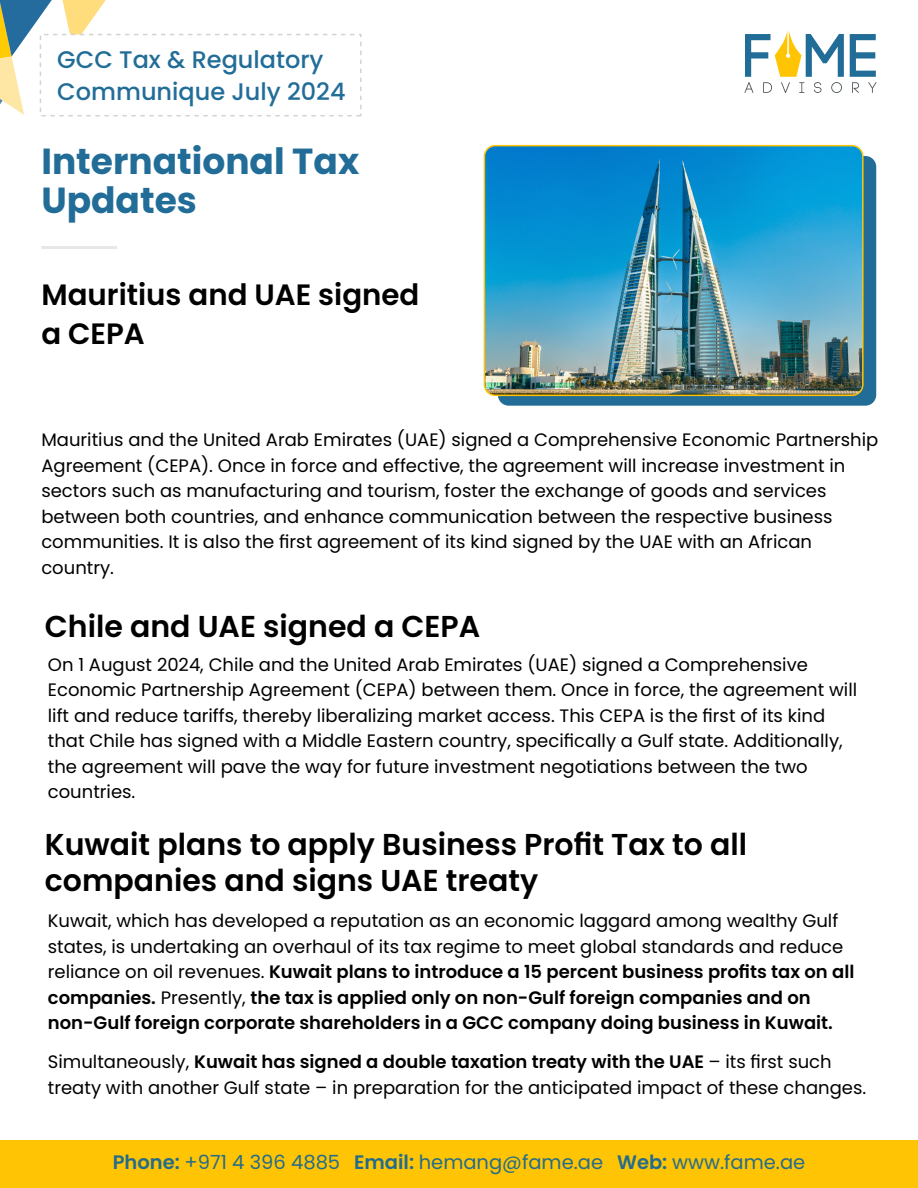
<style>
.page{position:relative;width:918px;height:1188px;background:#fff}
.page>*{position:absolute;margin:0;border:0;box-sizing:border-box;transform-origin:0 0}
.t1{font:700 36.15px/39px "Poppins";color:#226d98}
.t2{font:600 30.15px/36px "Poppins";color:#000}
.t3{font:600 29.4px/39px "Poppins";color:#000}
.t4{font:500 24px/32.4px "Poppins";color:#226d98}
.t5{font:19.5px "Poppins";color:#246c8a}
.t6{font:18px/25.5px "Poppins";color:#000}
.t7{font:600 18px/25.5px "Poppins";color:#000}
.s1{font-weight:400}
.s2{font-weight:600}
</style>
<div class="page">
<svg style="left:744px;top:30px;width:133px;height:63px"></svg>
<div style="left:498px;top:156px;width:378px;height:250px;background:#226d98;border-radius:11px"></div>
<hr style="left:41px;top:246px;width:76px;height:3px;background:#e6e7e8">
<img style="left:484px;top:147px;width:377px;height:247px">
<div style="left:484px;top:145px;width:380px;height:251px;border:2px solid #ffc505;border-radius:11px"></div>
<div style="left:0;top:1141px;width:918px;height:47px;background:#ffc505"></div>
<svg style="left:0;top:0;width:120px;height:117px"></svg>
<div style="left:40px;top:34px;width:322px;height:82px;background:#fff;border:2px dashed #d1d3d4"></div>
<h3 class="t4" style="left:57px;top:43px;width:290px">GCC Tax &amp; Regulatory<br>Communique July 2024</h3>
<h1 class="t1" style="left:41px;top:142px;width:319px">International Tax<br>Updates</h1>
<h3 class="t3" style="left:41px;top:275px;width:380px">Mauritius and UAE signed a CEPA</h3>
<p class="t6" style="left:41px;top:427px;width:839px">Mauritius and the United Arab Emirates (UAE) signed a Comprehensive Economic Partnership Agreement (CEPA). Once in force and effective, the agreement will increase investment in sectors such as manufacturing and tourism, foster the exchange of goods and services between both countries, and enhance communication between the respective business communities. It is also the first agreement of its kind signed by the UAE with an African country.</p>
<h2 class="t2" style="left:45px;top:608px;width:437px">Chile and UAE signed a CEPA</h2>
<p class="t6" style="left:48px;top:652px;width:811px">On 1 August 2024, Chile and the United Arab Emirates (UAE) signed a Comprehensive Economic Partnership Agreement (CEPA) between them. Once in force, the agreement will lift and reduce tariffs, thereby liberalizing market access. This CEPA is the first of its kind that Chile has signed with a Middle Eastern country, specifically a Gulf state. Additionally, the agreement will pave the way for future investment negotiations between the two countries.</p>
<h2 class="t2" style="left:45px;top:826px;width:704px">Kuwait plans to apply Business Profit Tax to all companies and signs UAE treaty</h2>
<p class="t7" style="left:48px;top:908px;width:808px"><span class="s1">Kuwait, which has developed a reputation as an economic laggard among wealthy Gulf states, is undertaking an overhaul of its tax regime to meet global standards and reduce reliance on oil revenues.</span> Kuwait plans to introduce a 15 percent business profits tax on all companies. <span class="s1">Presently,</span> the tax is applied only on non-Gulf foreign companies and on non-Gulf foreign corporate shareholders in a GCC company doing business in Kuwait.</p>
<p class="t6" style="left:48px;top:1049px;width:820px">Simultaneously, <span class="s2">Kuwait has signed a double taxation treaty with the UAE</span> – its first such treaty with another Gulf state – in preparation for the anticipated impact of these changes.</p>
<p class="t5" style="left:113px;top:1151px;width:694px"><span class="s2">Phone:</span> +971 4 396 4885 <span class="s2">Email:</span> hemang@fame.ae <span class="s2">Web:</span> www.fame.ae</p>
</div>
